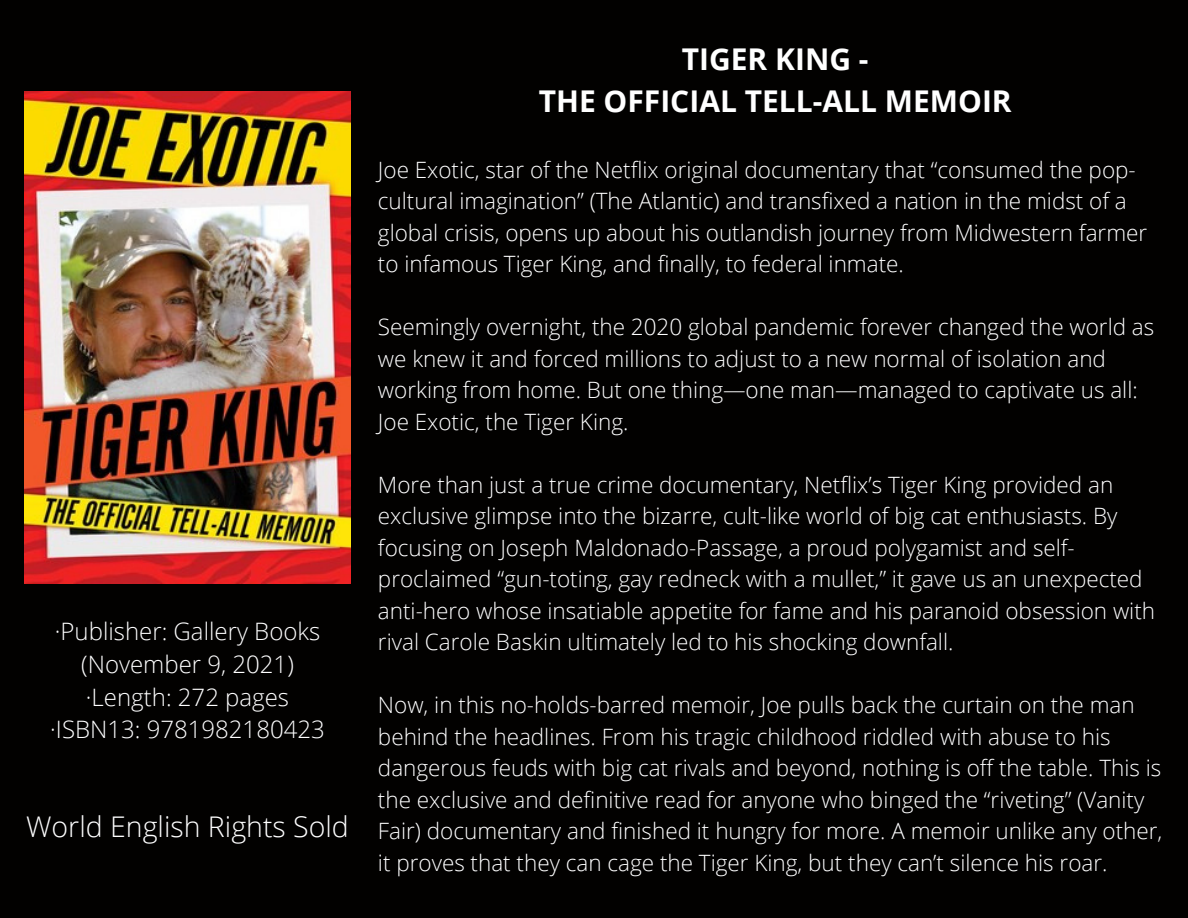
<style>
.page{position:relative;width:1188px;height:918px;background:#020100}
.page>*{position:absolute;margin:0;border:0;box-sizing:border-box;transform-origin:0 0}
.t1{font:700 30px/41.7px "Open Sans";color:#fff;text-align:center}
.t2{font:300 28.5px "Open Sans";color:#fff}
.t3{font:300 24px/32.7px "Open Sans";color:#fff;text-align:center}
.t4{font:300 22.5px/31.5px "Open Sans";color:#fff}
</style>
<div class="page">
<img style="left:25px;top:92px;width:326px;height:491px">
<p class="t3" style="left:50px;top:615px;width:276px">·Publisher: Gallery Books (November 9, 2021) ·Length: 272 pages ·ISBN13: 9781982180423</p>
<p class="t2" style="left:26px;top:806px;width:324px">World English Rights Sold</p>
<h1 class="t1" style="left:539px;top:37px;width:475px">TIGER KING -<br>THE OFFICIAL TELL-ALL MEMOIR</h1>
<p class="t4" style="left:378px;top:153px;width:771px">Joe Exotic, star of the Netflix original documentary that “consumed the pop&shy;cultural imagination” (The Atlantic) and transfixed a nation in the midst of a global crisis, opens up about his outlandish journey from Midwestern farmer to infamous Tiger King, and finally, to federal inmate.</p>
<p class="t4" style="left:378px;top:311px;width:778px">Seemingly overnight, the 2020 global pandemic forever changed the world as we knew it and forced millions to adjust to a new normal of isolation and working from home. But one thing—one man—managed to captivate us all:<br>Joe Exotic, the Tiger King.</p>
<p class="t4" style="left:378px;top:468px;width:779px">More than just a true crime documentary, Netflix’s Tiger King provided an exclusive glimpse into the bizarre, cult-like world of big cat enthusiasts. By focusing on Joseph Maldonado-Passage, a proud polygamist and self&shy;proclaimed “gun-toting, gay redneck with a mullet,” it gave us an unexpected anti-hero whose insatiable appetite for fame and his paranoid obsession with rival Carole Baskin ultimately led to his shocking downfall.</p>
<p class="t4" style="left:378px;top:689px;width:786px">Now, in this no-holds-barred memoir, Joe pulls back the curtain on the man behind the headlines. From his tragic childhood riddled with abuse to his dangerous feuds with big cat rivals and beyond, nothing is off the table. This is the exclusive and definitive read for anyone who binged the “riveting” (Vanity Fair) documentary and finished it hungry for more. A memoir unlike any other, it proves that they can cage the Tiger King, but they can’t silence his roar.</p>
</div>
